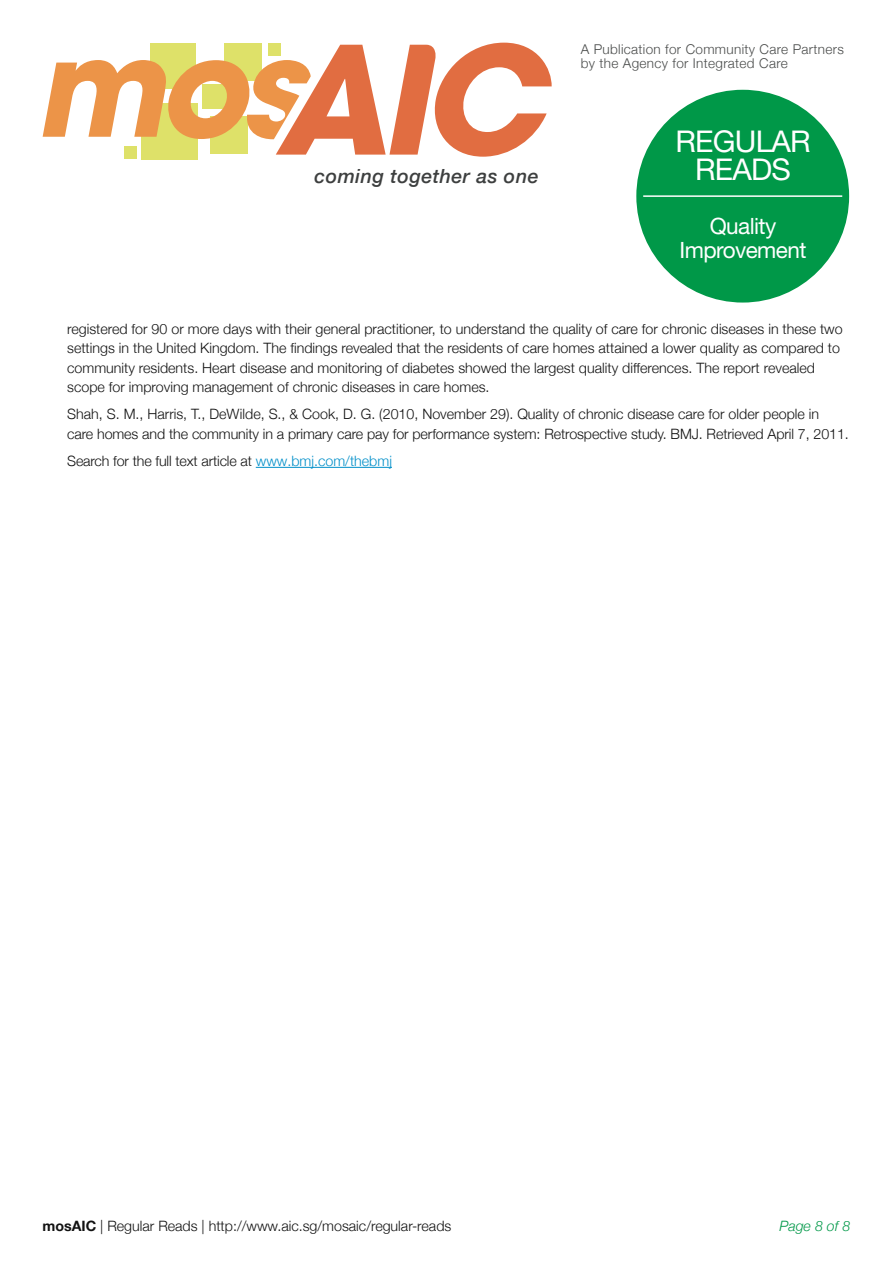
<style>
.page{position:relative;width:893px;height:1263px;background:#fff}
.page>*{position:absolute;margin:0;border:0;box-sizing:border-box;transform-origin:0 0}
.t1{font:30px/28.5px "Helvetica Neue LT Std";letter-spacing:-.025em;color:#fff;text-align:center}
.t2{font:22.5px/24px "Helvetica Neue LT Std";letter-spacing:-.025em;color:#fff;text-align:center}
.t3{font:italic 500 19.5px "Helvetica Neue";letter-spacing:.025em;color:#3d3f3f}
.t4{font:300 14.25px/19.5px "Helvetica Neue";color:#121212}
.t5{font:italic 300 14.25px "Helvetica Neue";color:#009848}
.t6{font:300 13.5px/13.5px "Helvetica Neue";letter-spacing:.025em;color:#4a4c4b}
.s1{color:#008fc9}
.s2{font-weight:700}
</style>
<div class="page">
<hr style="left:256px;top:467px;width:136px;height:1px;background:#008fc9">
<div style="left:142px;top:103px;width:56px;height:56px;background:#dee169"></div>
<div style="left:124px;top:146px;width:13px;height:13px;background:#dee169"></div>
<svg style="left:43px;top:43px;width:509px;height:114px"></svg>
<div style="left:636px;top:90px;width:213px;height:213px;background:#009848;border-radius:50%"></div>
<hr style="left:643px;top:195px;width:199px;height:2px;background:#fff">
<h3 class="t3" style="left:314px;top:159px;width:226px">coming together as one</h3>
<p class="t6" style="left:581px;top:42px;width:265px">A Publication for Community Care Partners by the Agency for Integrated Care</p>
<h1 class="t1" style="left:675px;top:127px;width:137px">REGULAR<br>READS</h1>
<h2 class="t2" style="left:679px;top:213px;width:128px">Quality<br>Improvement</h2>
<p class="t4" style="left:67px;top:319px;width:777px">registered for 90 or more days with their general practitioner, to understand the quality of care for chronic diseases in these two settings in the United Kingdom. The findings revealed that the residents of care homes attained a lower quality as compared to community residents. Heart disease and monitoring of diabetes showed the largest quality differences. The report revealed scope for improving management of chronic diseases in care homes.</p>
<p class="t4" style="left:67px;top:404px;width:783px">Shah, S. M., Harris, T., DeWilde, S., &amp; Cook, D. G. (2010, November 29). Quality of chronic disease care for older people in care homes and the community in a primary care pay for performance system: Retrospective study. BMJ. Retrieved April 7, 2011.</p>
<p class="t4" style="left:67px;top:451px;width:326px">Search for the full text article at <span class="s1">www.bmj.com/thebmj</span></p>
<p class="t4" style="left:43px;top:1216px;width:410px"><span class="s2">mosAIC</span> | Regular Reads | http://www.aic.sg/mosaic/regular-reads</p>
<p class="t5" style="left:779px;top:1218px;width:73px">Page 8 of 8</p>
</div>
